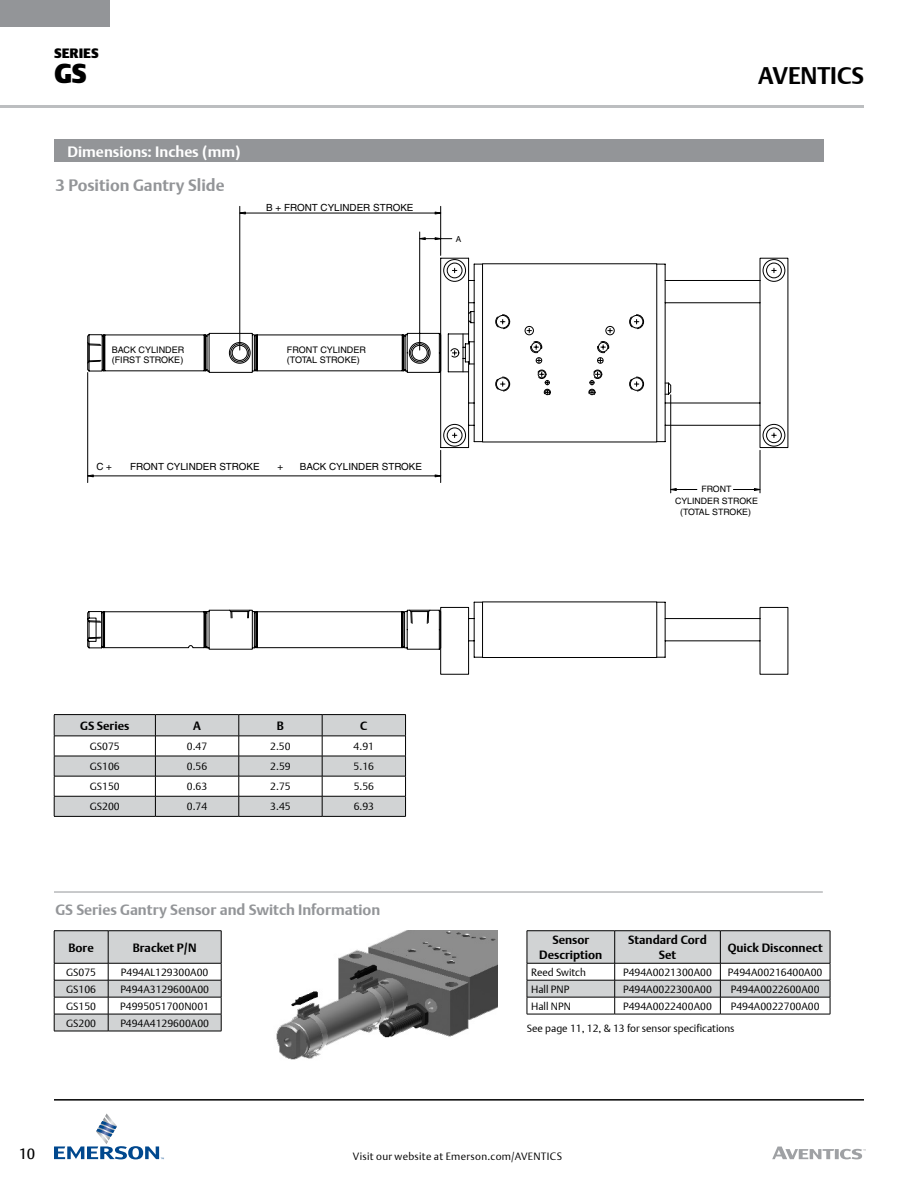
<style>
.page{position:relative;width:918px;height:1188px;background:#fff}
.page>*{position:absolute;margin:0;border:0;box-sizing:border-box;transform-origin:0 0}
.t1{font:800 27px "DTL Argo T";color:#000}
.t2{font:700 24px "DTL Argo T";color:#000}
.t3{font:700 16.5px "DTL Argo T";color:#939598}
.t4{font:700 15px "DTL Argo T";color:#939598}
.t5{font:700 15px "DTL Argo T";color:#fff}
.t6{font:15px "DTL Argo T";color:#000}
.t7{font:800 13.5px "DTL Argo T";letter-spacing:-.005em;color:#000}
.t8{font:700 12px/14.4px "DTL Argo T";color:#000;text-align:center}
.t9{font:10.5px "DTL Argo T Light";color:#000}
.t10{font:300 10.5px "DTL Argo T";letter-spacing:.03em;color:#000}
.t11{font:9.9px "Helvetica";color:#000}
.t12{font:9px/10.2px "Helvetica";color:#000}
.t13{font:8.85px/11.4px "Helvetica";color:#000;text-align:center}
.t14{font:8.25px "Helvetica";color:#000}
</style>
<div class="page">
<hr style="left:54px;top:1099px;width:810px;height:2px;background:#000">
<svg style="left:54px;top:1113px;width:110px;height:46px"></svg>
<svg style="left:772px;top:1147px;width:94px;height:12px"></svg>
<div style="left:0;top:0;width:109px;height:27px;background:#939598"></div>
<hr style="left:0;top:105px;width:864px;height:3px;background:#bcbec0">
<svg style="left:440px;top:257px;width:348px;height:418px"></svg>
<svg style="left:658px;top:311px;width:14px;height:83px"></svg>
<svg style="left:87px;top:238px;width:571px;height:420px"></svg>
<svg style="left:239px;top:206px;width:206px;height:158px"></svg>
<svg style="left:87px;top:211px;width:354px;height:183px"></svg>
<svg style="left:87px;top:394px;width:674px;height:100px"></svg>
<svg style="left:666px;top:488px;width:11px;height:3px"></svg>
<svg style="left:754px;top:488px;width:11px;height:3px"></svg>
<div style="left:54px;top:139px;width:769px;height:23px;background:#939598"></div>
<hr style="left:54px;top:714px;width:101px;height:1px;background:#000">
<hr style="left:155px;top:714px;width:84px;height:1px;background:#000">
<hr style="left:239px;top:714px;width:83px;height:1px;background:#000">
<hr style="left:322px;top:714px;width:84px;height:1px;background:#000">
<svg style="left:54px;top:715px;width:352px;height:101px"></svg>
<hr style="left:54px;top:816px;width:101px;height:1px;background:#000">
<hr style="left:155px;top:816px;width:84px;height:1px;background:#000">
<hr style="left:239px;top:816px;width:83px;height:1px;background:#000">
<hr style="left:322px;top:816px;width:84px;height:1px;background:#000">
<hr style="left:527px;top:930px;width:88px;height:1px;background:#000">
<hr style="left:615px;top:930px;width:105px;height:1px;background:#000">
<hr style="left:720px;top:930px;width:110px;height:1px;background:#000">
<hr style="left:527px;top:1014px;width:88px;height:1px;background:#000">
<hr style="left:615px;top:1014px;width:105px;height:1px;background:#000">
<svg style="left:527px;top:931px;width:304px;height:83px"></svg>
<hr style="left:720px;top:1014px;width:110px;height:1px;background:#000">
<hr style="left:54px;top:930px;width:54px;height:1px;background:#000">
<hr style="left:108px;top:930px;width:113px;height:1px;background:#000">
<hr style="left:54px;top:1031px;width:54px;height:1px;background:#000">
<svg style="left:54px;top:931px;width:168px;height:100px"></svg>
<hr style="left:108px;top:1031px;width:113px;height:1px;background:#000">
<img style="left:276px;top:931px;width:221px;height:129px">
<hr style="left:54px;top:892px;width:769px;height:1px;background:#939598">
<p class="t7" style="left:54px;top:44px;width:46px">SERIES</p>
<h1 class="t1" style="left:54px;top:55px;width:35px">GS</h1>
<h2 class="t2" style="left:758px;top:61px;width:107px">AVENTICS</h2>
<h3 class="t5" style="left:68px;top:143px;width:174px">Dimensions: Inches (mm)</h3>
<h3 class="t3" style="left:56px;top:176px;width:171px">3 Position Gantry Slide</h3>
<p class="t11" style="left:266px;top:202px;width:149px">B + FRONT CYLINDER STROKE</p>
<p class="t14" style="left:456px;top:234px;width:7px">A</p>
<p class="t12" style="left:112px;top:344px;width:74px">BACK CYLINDER (FIRST STROKE)</p>
<p class="t12" style="left:287px;top:344px;width:81px">FRONT CYLINDER (TOTAL STROKE)</p>
<p class="t11" style="left:96px;top:461px;width:17px">C +</p>
<p class="t11" style="left:277px;top:461px;width:7px">+</p>
<p class="t11" style="left:300px;top:461px;width:124px">BACK CYLINDER STROKE</p>
<p class="t11" style="left:130px;top:461px;width:131px">FRONT CYLINDER STROKE</p>
<p class="t13" style="left:675px;top:483px;width:84px">FRONT<br>CYLINDER STROKE (TOTAL STROKE)</p>
<p class="t8" style="left:80px;top:718px;width:51px">GS Series</p>
<p class="t8" style="left:193px;top:718px;width:9px">A</p>
<p class="t8" style="left:277px;top:718px;width:9px">B</p>
<p class="t8" style="left:360px;top:718px;width:9px">C</p>
<p class="t9" style="left:90px;top:740px;width:31px">GS075</p>
<p class="t9" style="left:187px;top:740px;width:22px">0.47</p>
<p class="t9" style="left:270px;top:740px;width:22px">2.50</p>
<p class="t9" style="left:354px;top:740px;width:22px">4.91</p>
<p class="t9" style="left:90px;top:760px;width:31px">GS106</p>
<p class="t9" style="left:187px;top:760px;width:22px">0.56</p>
<p class="t9" style="left:270px;top:760px;width:22px">2.59</p>
<p class="t9" style="left:354px;top:760px;width:22px">5.16</p>
<p class="t9" style="left:90px;top:780px;width:31px">GS150</p>
<p class="t9" style="left:187px;top:780px;width:22px">0.63</p>
<p class="t9" style="left:270px;top:780px;width:22px">2.75</p>
<p class="t9" style="left:354px;top:780px;width:22px">5.56</p>
<p class="t9" style="left:90px;top:800px;width:31px">GS200</p>
<p class="t9" style="left:187px;top:800px;width:22px">0.74</p>
<p class="t9" style="left:270px;top:800px;width:22px">3.45</p>
<p class="t9" style="left:354px;top:800px;width:22px">6.93</p>
<h3 class="t4" style="left:56px;top:901px;width:326px">GS Series Gantry Sensor and Switch Information</h3>
<p class="t8" style="left:68px;top:940px;width:27px">Bore</p>
<p class="t8" style="left:133px;top:940px;width:65px">Bracket P/N</p>
<p class="t9" style="left:66px;top:966px;width:31px">GS075</p>
<p class="t9" style="left:121px;top:966px;width:89px">P494AL129300A00</p>
<p class="t9" style="left:66px;top:983px;width:31px">GS106</p>
<p class="t9" style="left:120px;top:983px;width:90px">P494A3129600A00</p>
<p class="t9" style="left:66px;top:1000px;width:31px">GS150</p>
<p class="t9" style="left:120px;top:1000px;width:90px">P4995051700N001</p>
<p class="t9" style="left:66px;top:1017px;width:31px">GS200</p>
<p class="t9" style="left:120px;top:1017px;width:90px">P494A4129600A00</p>
<p class="t8" style="left:539px;top:933px;width:65px">Sensor<br>Description</p>
<p class="t8" style="left:628px;top:933px;width:80px">Standard Cord<br>Set</p>
<p class="t8" style="left:728px;top:940px;width:97px">Quick Disconnect</p>
<p class="t9" style="left:531px;top:966px;width:56px">Reed Switch</p>
<p class="t9" style="left:623px;top:966px;width:90px">P494A0021300A00</p>
<p class="t9" style="left:728px;top:966px;width:96px">P494A00216400A00</p>
<p class="t9" style="left:531px;top:983px;width:39px">Hall PNP</p>
<p class="t9" style="left:623px;top:983px;width:90px">P494A0022300A00</p>
<p class="t9" style="left:731px;top:983px;width:90px">P494A0022600A00</p>
<p class="t9" style="left:531px;top:1000px;width:41px">Hall NPN</p>
<p class="t9" style="left:623px;top:1000px;width:90px">P494A0022400A00</p>
<p class="t9" style="left:731px;top:1000px;width:90px">P494A0022700A00</p>
<p class="t9" style="left:527px;top:1022px;width:209px">See page 11, 12, &amp; 13 for sensor specifications</p>
<h3 class="t6" style="left:19px;top:1145px;width:18px">10</h3>
<p class="t10" style="left:353px;top:1150px;width:211px">Visit our website at Emerson.com/AVENTICS</p>
</div>
